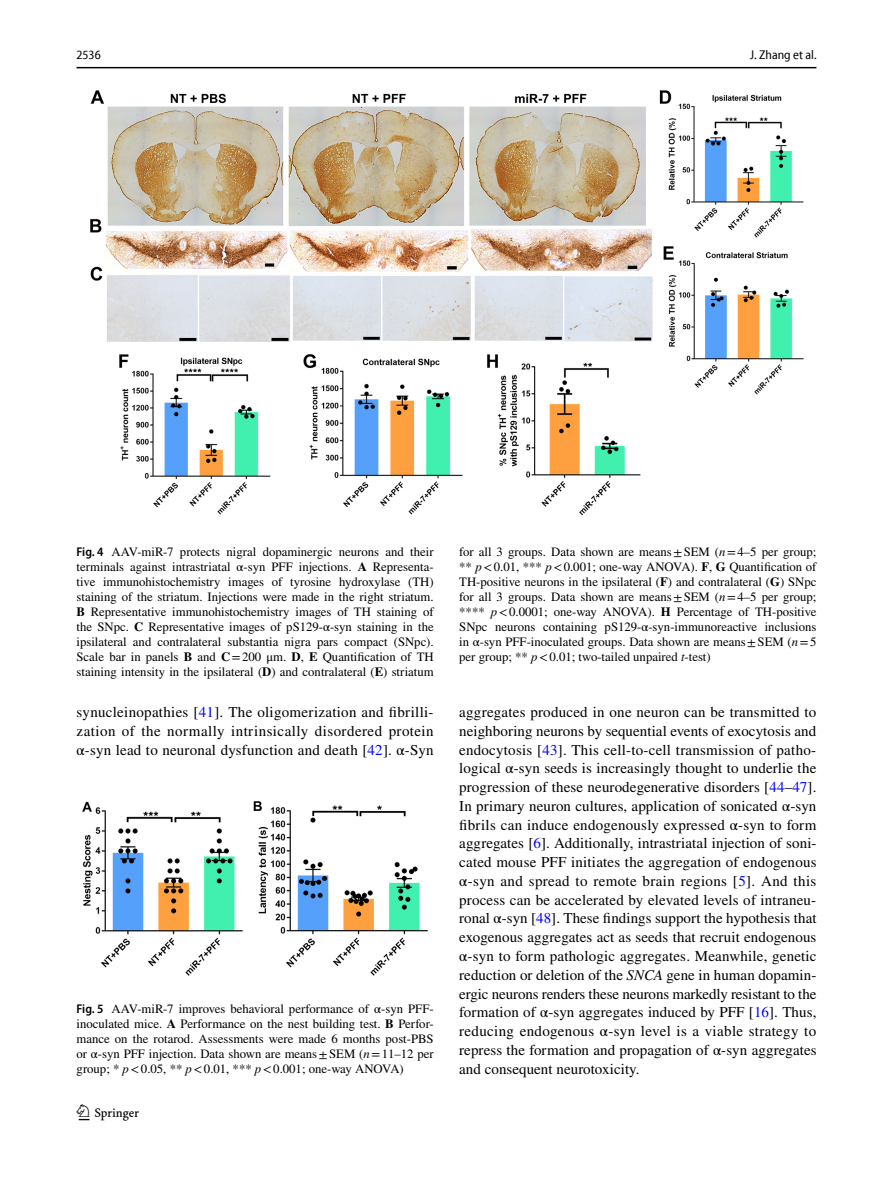
<style>
.page{position:relative;width:893px;height:1187px;background:#fff}
.page>*{position:absolute;margin:0;border:0;box-sizing:border-box;transform-origin:0 0}
.t1{font:22.5px "Springnew Regular 2";color:#000}
.t2{font:15px/18.8px "STIX";letter-spacing:.005em;color:#000;text-align:justify}
.t3{font:12.75px/15px "STIX";color:#000;text-align:justify}
.t4{font:semi-condensed 12.75px "Myriad Pro Unic";color:#000}
.s1{font-family:"Myriad Pro";font-weight:600;font-stretch:semi-condensed}
.s2{font-weight:700}
.s3{font-style:italic}
.s4{color:#00f}
</style>
<div class="page">
<hr style="left:77px;top:67px;width:739px;height:1px;background:#000">
<img style="left:90px;top:90px;width:714px;height:426px">
<img style="left:82px;top:801px;width:346px;height:175px">
<p class="t4" style="left:77px;top:50px;width:26px">2536</p>
<p class="t4" style="left:750px;top:50px;width:68px">J. Zhang et al.</p>
<p class="t3" style="left:77px;top:545px;width:359px"><span class="s1">Fig. 4</span> AAV-miR-7 protects nigral dopaminergic neurons and their terminals against intrastriatal α-syn PFF injections. <span class="s2">A</span> Representa&shy;tive immunohistochemistry images of tyrosine hydroxylase (TH) staining of the striatum. Injections were made in the right striatum.<br><span class="s2">B</span> Representative immunohistochemistry images of TH staining of the SNpc. <span class="s2">C</span> Representative images of pS129-α-syn staining in the ipsilateral and contralateral substantia nigra pars compact (SNpc).<br>Scale bar in panels <span class="s2">B</span> and <span class="s2">C</span>=200 μm. <span class="s2">D</span>, <span class="s2">E</span> Quantification of TH staining intensity in the ipsilateral (<span class="s2">D</span>) and contralateral (<span class="s2">E</span>) striatum</p>
<p class="t3" style="left:459px;top:545px;width:359px">for all 3 groups. Data shown are means±SEM (<span class="s3">n</span>=4–5 per group; ** <span class="s3">p</span>&lt;0.01, *** <span class="s3">p</span>&lt;0.001; one-way ANOVA). <span class="s2">F</span>, <span class="s2">G</span> Quantification of TH-positive neurons in the ipsilateral (<span class="s2">F</span>) and contralateral (<span class="s2">G</span>) SNpc for all 3 groups. Data shown are means±SEM (<span class="s3">n</span>=4–5 per group; **** <span class="s3">p</span>&lt;0.0001; one-way ANOVA). <span class="s2">H</span> Percentage of TH-positive SNpc neurons containing pS129-α-syn-immunoreactive inclusions in α-syn PFF-inoculated groups. Data shown are means±SEM (<span class="s3">n</span>=5 per group; ** <span class="s3">p</span>&lt;0.01; two-tailed unpaired <span class="s3">t</span>-test)</p>
<p class="t2" style="left:77px;top:703px;width:359px">synucleinopathies [<span class="s4">41</span>]. The oligomerization and fibrilli&shy;zation of the normally intrinsically disordered protein α-syn lead to neuronal dysfunction and death [<span class="s4">42</span>]. α-Syn</p>
<p class="t2" style="left:459px;top:703px;width:359px">aggregates produced in one neuron can be transmitted to neighboring neurons by sequential events of exocytosis and endocytosis [<span class="s4">43</span>]. This cell-to-cell transmission of patho&shy;logical α-syn seeds is increasingly thought to underlie the progression of these neurodegenerative disorders [<span class="s4">44</span>–<span class="s4">47</span>].<br>In primary neuron cultures, application of sonicated α-syn fibrils can induce endogenously expressed α-syn to form aggregates [<span class="s4">6</span>]. Additionally, intrastriatal injection of soni&shy;cated mouse PFF initiates the aggregation of endogenous α-syn and spread to remote brain regions [<span class="s4">5</span>]. And this process can be accelerated by elevated levels of intraneu&shy;ronal α-syn [<span class="s4">48</span>]. These findings support the hypothesis that exogenous aggregates act as seeds that recruit endogenous α-syn to form pathologic aggregates. Meanwhile, genetic reduction or deletion of the <span class="s3">SNCA</span> gene in human dopamin&shy;ergic neurons renders these neurons markedly resistant to the formation of α-syn aggregates induced by PFF [<span class="s4">16</span>]. Thus, reducing endogenous α-syn level is a viable strategy to repress the formation and propagation of α-syn aggregates and consequent neurotoxicity.</p>
<p class="t3" style="left:77px;top:1001px;width:359px"><span class="s1">Fig. 5</span> AAV-miR-7 improves behavioral performance of α-syn PFF&shy;inoculated mice. <span class="s2">A</span> Performance on the nest building test. <span class="s2">B</span> Perfor&shy;mance on the rotarod. Assessments were made 6 months post-PBS or α-syn PFF injection. Data shown are means±SEM (<span class="s3">n</span>=11–12 per group; * <span class="s3">p</span>&lt;0.05, ** <span class="s3">p</span>&lt;0.01, *** <span class="s3">p</span>&lt;0.001; one-way ANOVA)</p>
<h1 class="t1" style="left:79px;top:1104px;width:62px">1 3</h1>
</div>
